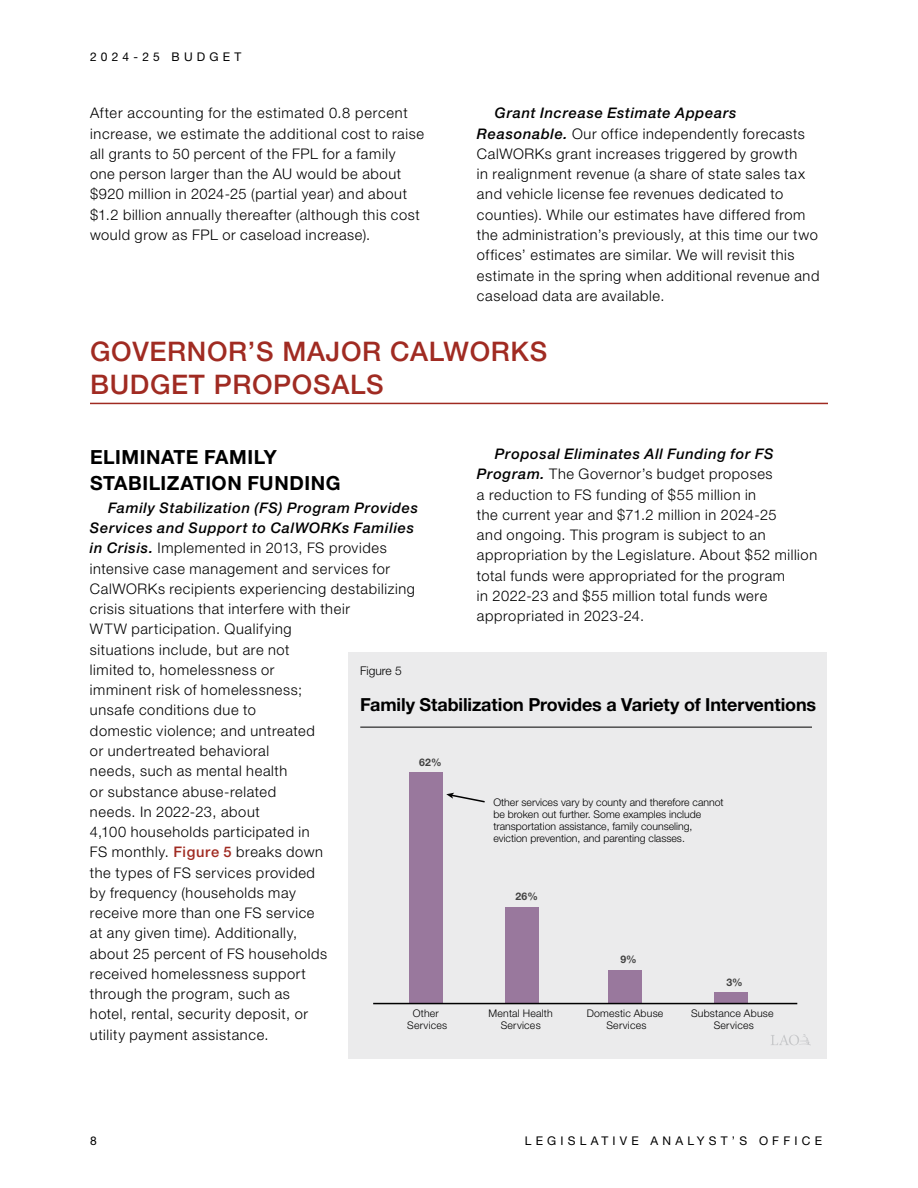
<style>
.page{position:relative;width:918px;height:1188px;background:#fff}
.page>*{position:absolute;margin:0;border:0;box-sizing:border-box;transform-origin:0 0}
.t1{font:500 27px/33px "Helvetica Neue LT Pro";letter-spacing:.025em;color:#a02b22}
.t2{font:700 19.5px/25.5px "Helvetica Neue LT Pro";letter-spacing:.03em;color:#000}
.t3{font:700 18px "Helvetica Neue LT Pro";letter-spacing:-.01em;color:#000}
.t4{font:300 14.7px/20.2px "Helvetica Neue LT Pro";letter-spacing:.04em;color:#000}
.t5{font:12px "Helvetica Neue LT Pro";letter-spacing:.35em;color:#000}
.t6{font:300 12px "Helvetica Neue LT Pro";color:#000}
.t7{font:300 10.5px/12px "Helvetica Neue LT Pro";color:#000}
.t8{font:300 10.5px/12px "Helvetica Neue LT Pro";letter-spacing:.02em;color:#000;text-align:center}
.t9{font:300 10.5px/12px "Helvetica Neue LT Pro";letter-spacing:.025em;color:#000;text-align:center}
.t10{font:700 10.5px "Helvetica Neue LT Pro";color:#414141}
.s1{font-weight:500;font-style:italic}
.s2{font-weight:500;color:#a02b22}
</style>
<div class="page">
<hr style="left:90px;top:403px;width:738px;height:1px;background:#a02b22">
<div style="left:348px;top:652px;width:478px;height:407px;background:#ebebec"></div>
<svg style="left:771px;top:1034px;width:40px;height:11px"></svg>
<hr style="left:360px;top:727px;width:452px;height:1px;background:#000">
<div style="left:506px;top:907px;width:33px;height:97px;background:#99789d"></div>
<div style="left:608px;top:970px;width:34px;height:34px;background:#99789d"></div>
<div style="left:715px;top:992px;width:33px;height:12px;background:#99789d"></div>
<div style="left:409px;top:773px;width:34px;height:231px;background:#99789d"></div>
<hr style="left:373px;top:1003px;width:424px;height:1px;background:#000">
<svg style="left:446px;top:793px;width:39px;height:10px"></svg>
<p class="t5" style="left:90px;top:49px;width:153px">2024-25 BUDGET</p>
<p class="t4" style="left:90px;top:103px;width:336px">After accounting for the estimated 0.8 percent increase, we estimate the additional cost to raise all grants to 50 percent of the FPL for a family<br>one person larger than the AU would be about $920 million in 2024-25 (partial year) and about $1.2 billion annually thereafter (although this cost would grow as FPL or caseload increase).</p>
<p class="t4" style="left:477px;top:103px;width:344px;text-indent:18px"><span class="s1">Grant Increase Estimate Appears Reasonable.</span> Our office independently forecasts CalWORKs grant increases triggered by growth<br>in realignment revenue (a share of state sales tax and vehicle license fee revenues dedicated to counties). While our estimates have differed from the administration’s previously, at this time our two offices’ estimates are similar. We will revisit this estimate in the spring when additional revenue and caseload data are available.</p>
<h1 class="t1" style="left:90px;top:334px;width:459px">GOVERNOR’S MAJOR CALWORKS<br>BUDGET PROPOSALS</h1>
<p class="t4" style="left:477px;top:443px;width:342px;text-indent:18px"><span class="s1">Proposal Eliminates All Funding for FS Program.</span> The Governor’s budget proposes<br>a reduction to FS funding of $55 million in<br>the current year and $71.2 million in 2024-25<br>and ongoing. This program is subject to an appropriation by the Legislature. About $52 million total funds were appropriated for the program<br>in 2022-23 and $55 million total funds were appropriated in 2023-24.</p>
<h2 class="t2" style="left:90px;top:444px;width:252px">ELIMINATE FAMILY<br>STABILIZATION FUNDING</h2>
<p class="t4" style="left:90px;top:497px;width:330px;text-indent:18px"><span class="s1">Family Stabilization (FS) Program Provides Services and Support to CalWORKs Families in Crisis.</span> Implemented in 2013, FS provides intensive case management and services for CalWORKs recipients experiencing destabilizing crisis situations that interfere with their<br>WTW participation. Qualifying<br>situations include, but are not<br>limited to, homelessness or<br>imminent risk of homelessness;<br>unsafe conditions due to<br>domestic violence; and untreated<br>or undertreated behavioral<br>needs, such as mental health<br>or substance abuse-related<br>needs. In 2022-23, about<br>4,100 households participated in<br>FS monthly. <span class="s2">Figure 5</span> breaks down<br>the types of FS services provided<br>by frequency (households may<br>receive more than one FS service<br>at any given time). Additionally,<br>about 25 percent of FS households<br>received homelessness support<br>through the program, such as<br>hotel, rental, security deposit, or<br>utility payment assistance.</p>
<p class="t6" style="left:360px;top:663px;width:43px">Figure 5</p>
<p class="t3" style="left:360px;top:693px;width:458px">Family Stabilization Provides a Variety of Interventions</p>
<p class="t10" style="left:419px;top:756px;width:24px">62%</p>
<p class="t7" style="left:493px;top:796px;width:232px">Other services vary by county and therefore cannot be broken out further. Some examples include transportation assistance, family counseling, eviction prevention, and parenting classes.</p>
<p class="t10" style="left:515px;top:890px;width:24px">26%</p>
<p class="t10" style="left:620px;top:953px;width:18px">9%</p>
<p class="t10" style="left:726px;top:975px;width:18px">3%</p>
<p class="t9" style="left:407px;top:1007px;width:42px">Other<br>Services</p>
<p class="t8" style="left:489px;top:1007px;width:66px">Mental Health<br>Services</p>
<p class="t8" style="left:587px;top:1007px;width:78px">Domestic Abuse<br>Services</p>
<p class="t8" style="left:691px;top:1007px;width:84px">Substance Abuse<br>Services</p>
<p class="t5" style="left:90px;top:1134px;width:8px">8</p>
<p class="t5" style="left:525px;top:1133px;width:299px">LEGISLATIVE ANALYST’S OFFICE</p>
</div>
